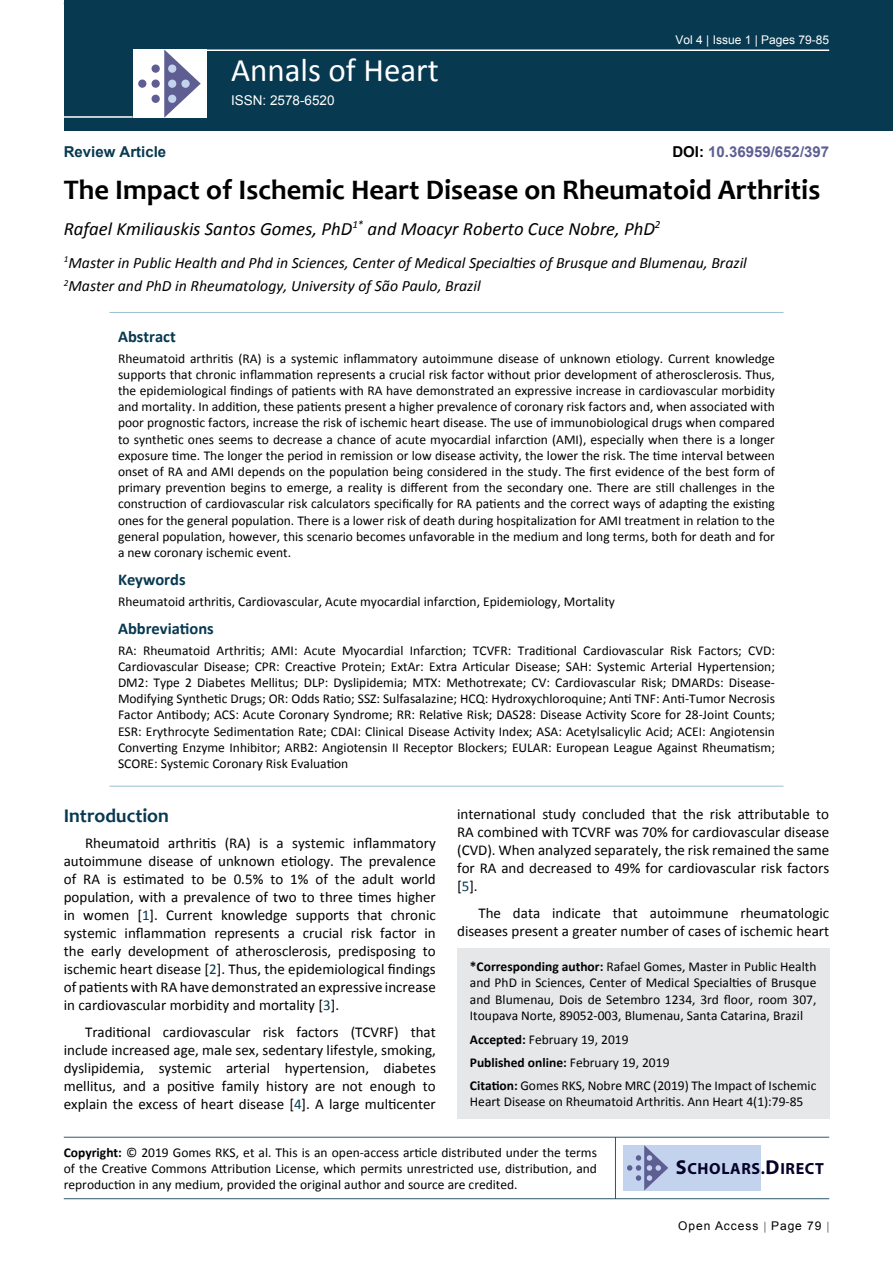
<style>
.page{position:relative;width:893px;height:1263px;background:#fff}
.page>*{position:absolute;margin:0;border:0;box-sizing:border-box;transform-origin:0 0}
.t1{font:33px "Calibri";color:#fff}
.t2{font:700 28.5px "Candara";color:#000}
.t3{font:700 19.5px "Candara";color:#073950}
.t4{font:italic 18.75px "Calibri";color:#000}
.t5{font:700 16.5px "Calibri";color:#073950}
.t6{font:700 16.2px "Myriad Pro";letter-spacing:.04em;color:#050128}
.t7{font:italic 15.75px/23.1px "Calibri";color:#000}
.t8{font:15px/18px "Calibri";color:#000;text-align:justify}
.t9{font:700 15px "Arial";color:#5e5f93}
.t10{font:700 15px "Arial";color:#073950}
.t11{font:13.5px/16.2px "Calibri";color:#000;text-align:justify}
.t12{font:13.5px "Arial";color:#fff}
.t13{font:12px "Arial";color:#fff}
.t14{font:12px "Arial";letter-spacing:.08em;color:#000}
.s1{color:#000}
.s2{color:#073950}
.s3{font-weight:700}
.s4{font-size:20.25px}
</style>
<div class="page">
<div style="left:64px;top:0;width:829px;height:131px;background:#073950"></div>
<div style="left:457px;top:948px;width:372px;height:171px;background:#e6e7e8"></div>
<hr style="left:64px;top:1137px;width:765px;height:1px;background:#073950">
<hr style="left:64px;top:1198px;width:765px;height:1px;background:#073950">
<hr style="left:615px;top:1137px;width:1px;height:62px;background:#073950">
<hr style="left:204px;top:49px;width:625px;height:2px;background:#fff">
<hr style="left:64px;top:116px;width:69px;height:2px;background:#fff">
<div style="left:133px;top:49px;width:74px;height:69px;background:#fff"></div>
<svg style="left:164px;top:49px;width:37px;height:69px"></svg>
<div style="left:152px;top:65px;width:8px;height:8px;background:#5e5e92;border-radius:50%"></div>
<div style="left:138px;top:80px;width:8px;height:8px;background:#5e5e92;border-radius:50%"></div>
<div style="left:152px;top:80px;width:8px;height:8px;background:#5e5e92;border-radius:50%"></div>
<div style="left:168px;top:80px;width:8px;height:8px;background:#c3d3ee;border-radius:50%"></div>
<div style="left:181px;top:80px;width:9px;height:8px;background:#c3d3ee;border-radius:50%"></div>
<div style="left:168px;top:95px;width:8px;height:8px;background:#c3d3ee;border-radius:50%"></div>
<div style="left:168px;top:65px;width:8px;height:8px;background:#c3d3ee;border-radius:50%"></div>
<div style="left:152px;top:95px;width:8px;height:8px;background:#5e5e92;border-radius:50%"></div>
<div style="left:623px;top:1145px;width:138px;height:45px;background:#c3d3ee"></div>
<svg style="left:627px;top:1145px;width:41px;height:45px"></svg>
<hr style="left:109px;top:312px;width:674px;height:1px;background:#98c0d2">
<hr style="left:109px;top:786px;width:674px;height:1px;background:#98c0d2">
<p class="t10" style="left:64px;top:142px;width:104px">Review Article</p>
<h1 class="t1" style="left:231px;top:49px;width:209px">Annals of Heart</h1>
<p class="t12" style="left:231px;top:92px;width:105px">ISSN: 2578-6520</p>
<p class="t13" style="left:675px;top:32px;width:155px">Vol 4 | Issue 1 | Pages 79-85</p>
<p class="t9" style="left:672px;top:142px;width:158px"><span class="s1">DOI:</span> 10.36959/652/397</p>
<h2 class="t2" style="left:64px;top:172px;width:758px">The Impact of Ischemic Heart Disease on Rheumatoid Arthritis</h2>
<h3 class="t4" style="left:64px;top:216px;width:598px">Rafael Kmiliauskis Santos Gomes, PhD<sup>1*</sup> and Moacyr Roberto Cuce Nobre, PhD<sup>2</sup></h3>
<p class="t7" style="left:64px;top:250px;width:685px"><sup>1</sup>Master in Public Health and Phd in Sciences, Center of Medical Specialties of Brusque and Blumenau, Brazil<br><sup>2</sup>Master and PhD in Rheumatology, University of São Paulo, Brazil</p>
<p class="t5" style="left:118px;top:326px;width:59px">Abstract</p>
<p class="t11" style="left:118px;top:350px;width:658px">Rheumatoid arthritis (RA) is a systemic inflammatory autoimmune disease of unknown etiology. Current knowledge supports that chronic inflammation represents a crucial risk factor without prior development of atherosclerosis. Thus, the epidemiological findings of patients with RA have demonstrated an expressive increase in cardiovascular morbidity and mortality. In addition, these patients present a higher prevalence of coronary risk factors and, when associated with poor prognostic factors, increase the risk of ischemic heart disease. The use of immunobiological drugs when compared to synthetic ones seems to decrease a chance of acute myocardial infarction (AMI), especially when there is a longer exposure time. The longer the period in remission or low disease activity, the lower the risk. The time interval between onset of RA and AMI depends on the population being considered in the study. The first evidence of the best form of primary prevention begins to emerge, a reality is different from the secondary one. There are still challenges in the construction of cardiovascular risk calculators specifically for RA patients and the correct ways of adapting the existing ones for the general population. There is a lower risk of death during hospitalization for AMI treatment in relation to the general population, however, this scenario becomes unfavorable in the medium and long terms, both for death and for a new coronary ischemic event.</p>
<p class="t5" style="left:118px;top:569px;width:69px">Keywords</p>
<p class="t11" style="left:118px;top:593px;width:498px">Rheumatoid arthritis, Cardiovascular, Acute myocardial infarction, Epidemiology, Mortality</p>
<p class="t5" style="left:118px;top:618px;width:97px">Abbreviations</p>
<p class="t11" style="left:118px;top:642px;width:658px">RA: Rheumatoid Arthritis; AMI: Acute Myocardial Infarction; TCVFR: Traditional Cardiovascular Risk Factors; CVD:<br>Cardiovascular Disease; CPR: Creactive Protein; ExtAr: Extra Articular Disease; SAH: Systemic Arterial Hypertension; DM2: Type 2 Diabetes Mellitus; DLP: Dyslipidemia; MTX: Methotrexate; CV: Cardiovascular Risk; DMARDs: Disease-Modifying Synthetic Drugs; OR: Odds Ratio; SSZ: Sulfasalazine; HCQ: Hydroxychloroquine; Anti TNF: Anti-Tumor Necrosis Factor Antibody; ACS: Acute Coronary Syndrome; RR: Relative Risk; DAS28: Disease Activity Score for 28-Joint Counts; ESR: Erythrocyte Sedimentation Rate; CDAI: Clinical Disease Activity Index; ASA: Acetylsalicylic Acid; ACEI: Angiotensin Converting Enzyme Inhibitor; ARB2: Angiotensin II Receptor Blockers; EULAR: European League Against Rheumatism; SCORE: Systemic Coronary Risk Evaluation</p>
<p class="t8" style="left:457px;top:805px;width:374px">international study concluded that the risk attributable to RA combined with TCVRF was 70% for cardiovascular disease (CVD). When analyzed separately, the risk remained the same for RA and decreased to 49% for cardiovascular risk factors [<span class="s2">5</span>].</p>
<p class="t8" style="left:457px;top:904px;width:374px;text-align:right">The data indicate that autoimmune rheumatologic diseases present a greater number of cases of ischemic heart</p>
<h3 class="t3" style="left:64px;top:803px;width:107px">Introduction</h3>
<p class="t8" style="left:64px;top:834px;width:374px;text-indent:21px">Rheumatoid arthritis (RA) is a systemic inflammatory autoimmune disease of unknown etiology. The prevalence of RA is estimated to be 0.5% to 1% of the adult world population, with a prevalence of two to three times higher in women [<span class="s2">1</span>]. Current knowledge supports that chronic systemic inflammation represents a crucial risk factor in the early development of atherosclerosis, predisposing to ischemic heart disease [<span class="s2">2</span>]. Thus, the epidemiological findings of patients with RA have demonstrated an expressive increase in cardiovascular morbidity and mortality [<span class="s2">3</span>].</p>
<p class="t8" style="left:64px;top:1023px;width:374px;text-indent:21px">Traditional cardiovascular risk factors (TCVRF) that include increased age, male sex, sedentary lifestyle, smoking, dyslipidemia, systemic arterial hypertension, diabetes mellitus, and a positive family history are not enough to explain the excess of heart disease [<span class="s2">4</span>]. A large multicenter</p>
<p class="t11" style="left:470px;top:959px;width:348px"><span class="s3">*Corresponding author:</span> Rafael Gomes, Master in Public Health and PhD in Sciences, Center of Medical Specialties of Brusque and Blumenau, Dois de Setembro 1234, 3rd floor, room 307, Itoupava Norte, 89052-003, Blumenau, Santa Catarina, Brazil</p>
<p class="t11" style="left:470px;top:1028px;width:348px;line-height:23px;text-align:left"><span class="s3">Accepted:</span> February 19, 2019<br><span class="s3">Published online:</span> February 19, 2019<br><span class="s3">Citation:</span> Gomes RKS, Nobre MRC (2019) The Impact of Ischemic</p>
<p class="t11" style="left:470px;top:1093px;width:335px">Heart Disease on Rheumatoid Arthritis. Ann Heart 4(1):79-85</p>
<p class="t11" style="left:64px;top:1144px;width:535px"><span class="s3">Copyright:</span> © 2019 Gomes RKS, et al. This is an open-access article distributed under the terms of the Creative Commons Attribution License, which permits unrestricted use, distribution, and reproduction in any medium, provided the original author and source are credited.</p>
<p class="t6" style="left:676px;top:1158px;width:150px"><span class="s4">S</span>CHOLARS.<span class="s4">D</span>IRECT</p>
<p class="t14" style="left:678px;top:1218px;width:145px">Open Access Page 79</p>
</div>
